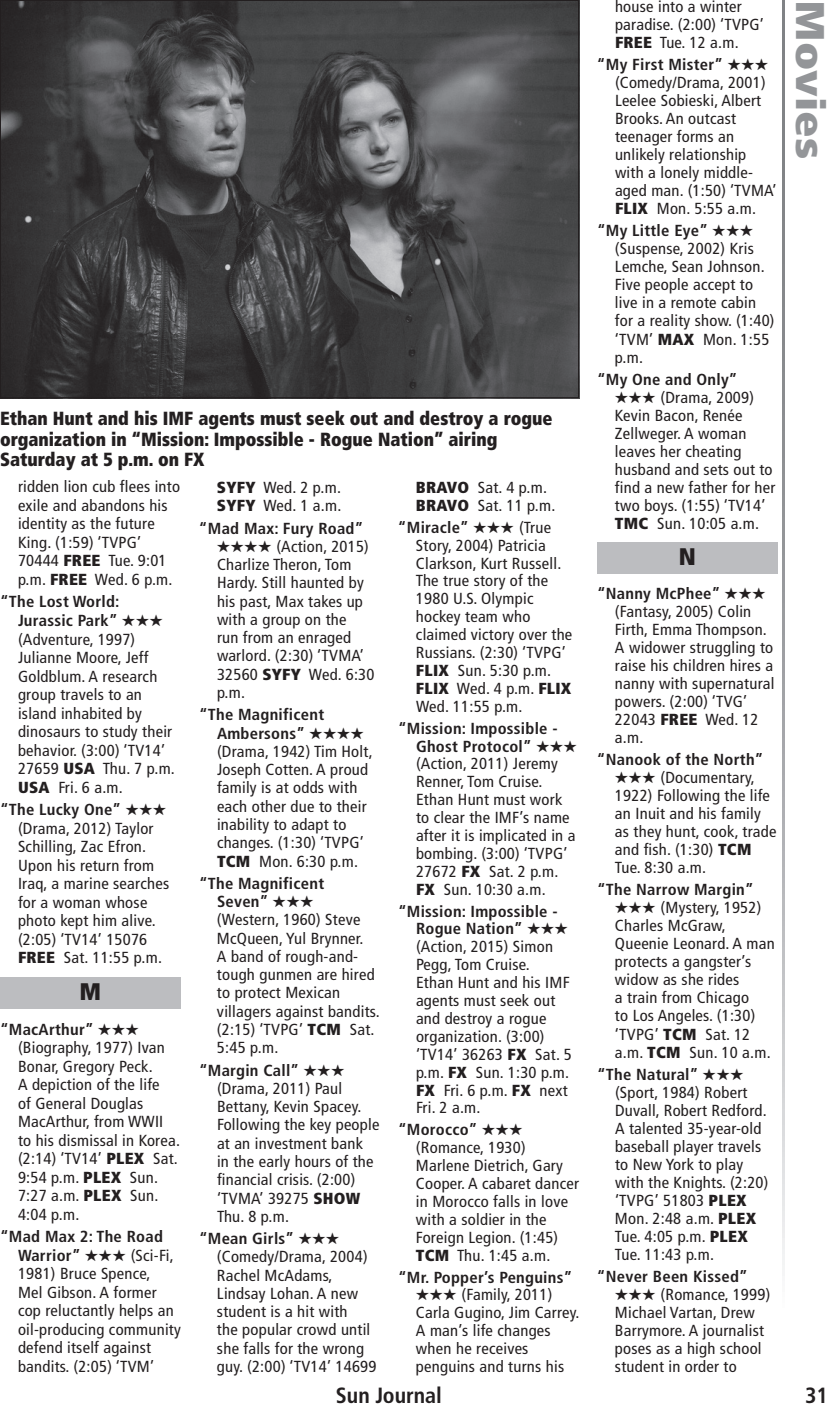
<style>
.page{position:relative;width:828px;height:1404px;background:#fff}
.page>*{position:absolute;margin:0;border:0;box-sizing:border-box;transform-origin:0 0}
.t1{font:900 condensed 40px "Frutiger";color:#939598;scale:1.2 1}
.t2{font:900 condensed 24px "Frutiger";color:#231f20;scale:1.04 1}
.t3{font:700 condensed 22px "Frutiger";color:#231f20}
.t4{font:900 condensed 19px/20.4px "Frutiger";color:#231f20;scale:.95 1}
.t5{font:condensed 16px/18px "Frutiger";letter-spacing:.015em;color:#231f20;scale:1.04 1}
.t6{font:700 condensed 16px/18.6px "Frutiger";letter-spacing:.015em;color:#231f20;scale:1.04 1}
.s1{font-weight:900}
.s2{color:#949699}
</style>
<div class="page">
<svg style="left:782px;top:0;width:2px;height:1270px;background:#a5a7aa"></svg>
<div style="left:0;top:977px;width:181px;height:32px;background:#bcbdc0"></div>
<div style="left:597px;top:542px;width:181px;height:32px;background:#bcbdc0"></div>
<svg style="left:0;top:0;width:579px;height:398px;background:#474748"></svg>
<p class="t4" style="left:0;top:410px;width:583px">Ethan Hunt and his IMF agents must seek out and destroy a rogue organization in “Mission: Impossible - Rogue Nation” airing<br>Saturday at 5 p.m. on FX</p>
<p class="t5" style="left:18px;top:479px;width:157px;line-height:18.6px">ridden lion cub flees into exile and abandons his identity as the future<br>King. (1:59) ‘TVPG’<br>70444 <span class="s1">FREE</span> Tue. 9:01 p.m. <span class="s1">FREE</span> Wed. 6 p.m.</p>
<p class="t6" style="left:0;top:594px;width:116px;text-align:right">“The Lost World:<br>Jurassic Park”</p>
<p class="t5" style="left:18px;top:631px;width:152px;line-height:18.6px">(Adventure, 1997)<br>Julianne Moore, Jeff<br>Goldblum. A research group travels to an island inhabited by dinosaurs to study their behavior. (3:00) ‘TV14’<br>27659 <span class="s1">USA</span> Thu. 7 p.m.<br><span class="s1">USA</span> Fri. 6 a.m.</p>
<p class="t6" style="left:0;top:802px;width:118px">“The Lucky One”</p>
<p class="t5" style="left:18px;top:820px;width:147px;line-height:18.6px">(Drama, 2012) Taylor<br>Schilling, Zac Efron.<br>Upon his return from<br>Iraq, a marine searches for a woman whose photo kept him alive. (2:05) ‘TV14’ 15076<br><span class="s1">FREE</span> Sat. 11:55 p.m.</p>
<h2 class="t2" style="left:80px;top:982px;width:22px">M</h2>
<p class="t6" style="left:0;top:1021px;width:92px">“MacArthur”</p>
<p class="t5" style="left:18px;top:1039px;width:157px;line-height:18.6px">(Biography, 1977) Ivan<br>Bonar, Gregory Peck.<br>A depiction of the life<br>of General Douglas<br>MacArthur, from WWII to his dismissal in Korea. (2:14) ‘TV14’ <span class="s1">PLEX</span> Sat.<br>9:54 p.m. <span class="s1">PLEX</span> Sun.<br>7:27 a.m. <span class="s1">PLEX</span> Sun.<br>4:04 p.m.</p>
<p class="t6" style="left:18px;top:1229px;width:141px;text-indent:-18px">“Mad Max 2: The Road<br>Warrior”</p>
<p class="t5" style="left:18px;top:1247px;width:158px;line-height:18.6px;text-indent:113px">(Sci-Fi,<br>1981) Bruce Spence,<br>Mel Gibson. A former cop reluctantly helps an oil-producing community defend itself against bandits. (2:05) ‘TVM’</p>
<p class="t5" style="left:217px;top:480px;width:121px"><span class="s1">SYFY</span> Wed. 2 p.m.<br><span class="s1">SYFY</span> Wed. 1 a.m.</p>
<p class="t6" style="left:199px;top:520px;width:160px">“Mad Max: Fury Road”</p>
<p class="t5" style="left:217px;top:538px;width:153px;text-indent:59px">(Action, 2015)<br>Charlize Theron, Tom<br>Hardy. Still haunted by his past, Max takes up with a group on the<br>run from an enraged warlord. (2:30) ‘TVMA’<br>32560 <span class="s1">SYFY</span> Wed. 6:30 p.m.</p>
<p class="t6" style="left:199px;top:707px;width:122px;text-align:center">“The Magnificent<br>Ambersons”</p>
<p class="t5" style="left:217px;top:743px;width:151px">(Drama, 1942) Tim Holt,<br>Joseph Cotten. A proud family is at odds with each other due to their inability to adapt to changes. (1:30) ‘TVPG’<br><span class="s1">TCM</span> Mon. 6:30 p.m.</p>
<p class="t6" style="left:217px;top:875px;width:105px;text-indent:-18px">“The Magnificent<br>Seven”</p>
<p class="t5" style="left:217px;top:912px;width:158px">(Western, 1960) Steve<br>McQueen, Yul Brynner.<br>A band of rough-and&shy;tough gunmen are hired to protect Mexican villagers against bandits. (2:15) ‘TVPG’ <span class="s1">TCM</span> Sat.<br>5:45 p.m.</p>
<p class="t6" style="left:199px;top:1062px;width:98px">“Margin Call”</p>
<p class="t5" style="left:217px;top:1080px;width:158px">(Drama, 2011) Paul<br>Bettany, Kevin Spacey.<br>Following the key people at an investment bank<br>in the early hours of the financial crisis. (2:00) ‘TVMA’ 39275 <span class="s1">SHOW<br></span>Thu. 8 p.m.</p>
<p class="t6" style="left:199px;top:1230px;width:93px">“Mean Girls”</p>
<p class="t5" style="left:217px;top:1249px;width:155px">(Comedy/Drama, 2004)<br>Rachel McAdams,<br>Lindsay Lohan. A new student is a hit with<br>the popular crowd until she falls for the wrong guy. (2:00) ‘TV14’ 14699</p>
<p class="t5" style="left:416px;top:480px;width:135px"><span class="s1">BRAVO</span> Sat. 4 p.m.<br><span class="s1">BRAVO</span> Sat. 11 p.m.</p>
<p class="t6" style="left:398px;top:519px;width:70px">“Miracle”</p>
<p class="t5" style="left:416px;top:520px;width:152px;text-indent:103px">(True<br>Story, 2004) Patricia<br>Clarkson, Kurt Russell.<br>The true story of the<br>1980 U.S. Olympic hockey team who claimed victory over the<br>Russians. (2:30) ‘TVPG’<br><span class="s1">FLIX</span> Sun. 5:30 p.m.<br><span class="s1">FLIX</span> Wed. 4 p.m. <span class="s1">FLIX<br></span>Wed. 11:55 p.m.</p>
<p class="t6" style="left:398px;top:720px;width:155px;line-height:17.8px;text-align:center">“Mission: Impossible -<br>Ghost Protocol”</p>
<p class="t5" style="left:416px;top:756px;width:155px">(Action, 2011) Jeremy<br>Renner, Tom Cruise.<br>Ethan Hunt must work to clear the IMF’s name after it is implicated in a bombing. (3:00) ‘TVPG’<br>27672 <span class="s1">FX</span> Sat. 2 p.m.<br><span class="s1">FX</span> Sun. 10:30 a.m.</p>
<p class="t6" style="left:416px;top:903px;width:138px;line-height:17.8px;text-indent:-18px">“Mission: Impossible -<br>Rogue Nation”</p>
<p class="t5" style="left:416px;top:939px;width:151px">(Action, 2015) Simon<br>Pegg, Tom Cruise.<br>Ethan Hunt and his IMF agents must seek out and destroy a rogue organization. (3:00) ‘TV14’ 36263 <span class="s1">FX</span> Sat. 5 p.m. <span class="s1">FX</span> Sun. 1:30 p.m.<br><span class="s1">FX</span> Fri. 6 p.m. <span class="s1">FX</span> next<br>Fri. 2 a.m.</p>
<p class="t6" style="left:398px;top:1122px;width:78px">“Morocco”</p>
<p class="t5" style="left:416px;top:1140px;width:158px">(Romance, 1930)<br>Marlene Dietrich, Gary<br>Cooper. A cabaret dancer in Morocco falls in love with a soldier in the<br>Foreign Legion. (1:45)<br><span class="s1">TCM</span> Thu. 1:45 a.m.</p>
<p class="t6" style="left:398px;top:1269px;width:169px">“Mr. Popper’s Penguins”</p>
<p class="t5" style="left:416px;top:1287px;width:159px;text-indent:46px">(Family, 2011)<br>Carla Gugino, Jim Carrey.<br>A man’s life changes when he receives penguins and turns his</p>
<p class="t5" style="left:615px;top:-1px;width:145px">house into a winter paradise. (2:00) ‘TVPG’<br><span class="s1">FREE</span> Tue. 12 a.m.</p>
<p class="t6" style="left:597px;top:57px;width:123px">“My First Mister”</p>
<p class="t5" style="left:615px;top:75px;width:157px">(Comedy/Drama, 2001)<br>Leelee Sobieski, Albert<br>Brooks. An outcast teenager forms an unlikely relationship with a lonely middle&shy;aged man. (1:50) ‘TVMA’<br><span class="s1">FLIX</span> Mon. 5:55 a.m.</p>
<p class="t6" style="left:597px;top:223px;width:108px">“My Little Eye”</p>
<p class="t5" style="left:615px;top:241px;width:155px">(Suspense, 2002) Kris<br>Lemche, Sean Johnson.<br>Five people accept to live in a remote cabin for a reality show. (1:40) ‘TVM’ <span class="s1">MAX</span> Mon. 1:55 p.m.</p>
<p class="t6" style="left:597px;top:371px;width:137px">“My One and Only”</p>
<p class="t5" style="left:615px;top:389px;width:156px;text-indent:46px">(Drama, 2009)<br>Kevin Bacon, Renée<br>Zellweger. A woman leaves her cheating husband and sets out to find a new father for her two boys. (1:55) ‘TV14’<br><span class="s1">TMC</span> Sun. 10:05 a.m.</p>
<h2 class="t2" style="left:679px;top:547px;width:18px">N</h2>
<p class="t6" style="left:597px;top:585px;width:120px">“Nanny McPhee”</p>
<p class="t5" style="left:615px;top:604px;width:155px">(Fantasy, 2005) Colin<br>Firth, Emma Thompson.<br>A widower struggling to raise his children hires a nanny with supernatural powers. (2:00) ‘TVG’<br>22043 <span class="s1">FREE</span> Wed. 12 a.m.</p>
<p class="t6" style="left:597px;top:752px;width:162px">“Nanook of the North”</p>
<p class="t5" style="left:615px;top:770px;width:157px;text-indent:46px">(Documentary,<br>1922) Following the life an Inuit and his family as they hunt, cook, trade and fish. (1:30) <span class="s1">TCM<br></span>Tue. 8:30 a.m.</p>
<p class="t6" style="left:597px;top:882px;width:152px">“The Narrow Margin”</p>
<p class="t5" style="left:615px;top:900px;width:155px;text-indent:46px">(Mystery, 1952)<br>Charles McGraw,<br>Queenie Leonard. A man protects a gangster’s widow as she rides<br>a train from Chicago<br>to Los Angeles. (1:30) ‘TVPG’ <span class="s1">TCM</span> Sat. 12 a.m. <span class="s1">TCM</span> Sun. 10 a.m.</p>
<p class="t6" style="left:597px;top:1066px;width:99px">“The Natural”</p>
<p class="t5" style="left:615px;top:1084px;width:149px">(Sport, 1984) Robert<br>Duvall, Robert Redford.<br>A talented 35-year-old baseball player travels to New York to play with the Knights. (2:20) ‘TVPG’ 51803 <span class="s1">PLEX<br></span>Mon. 2:48 a.m. <span class="s1">PLEX<br></span>Tue. 4:05 p.m. <span class="s1">PLEX<br></span>Tue. 11:43 p.m.</p>
<p class="t6" style="left:597px;top:1268px;width:147px">“Never Been Kissed”</p>
<p class="t5" style="left:615px;top:1287px;width:151px;text-indent:46px">(Romance, 1999)<br>Michael Vartan, Drew<br>Barrymore. A journalist poses as a high school student in order to</p>
<h1 class="t1" style="left:826px;top:0;width:134px;rotate:90deg">Movie<span class="s2">s</span></h1>
<h3 class="t3" style="left:336px;top:1386px;width:108px">Sun Journal</h3>
<h3 class="t3" style="left:805px;top:1386px;width:24px">31</h3>
</div>
